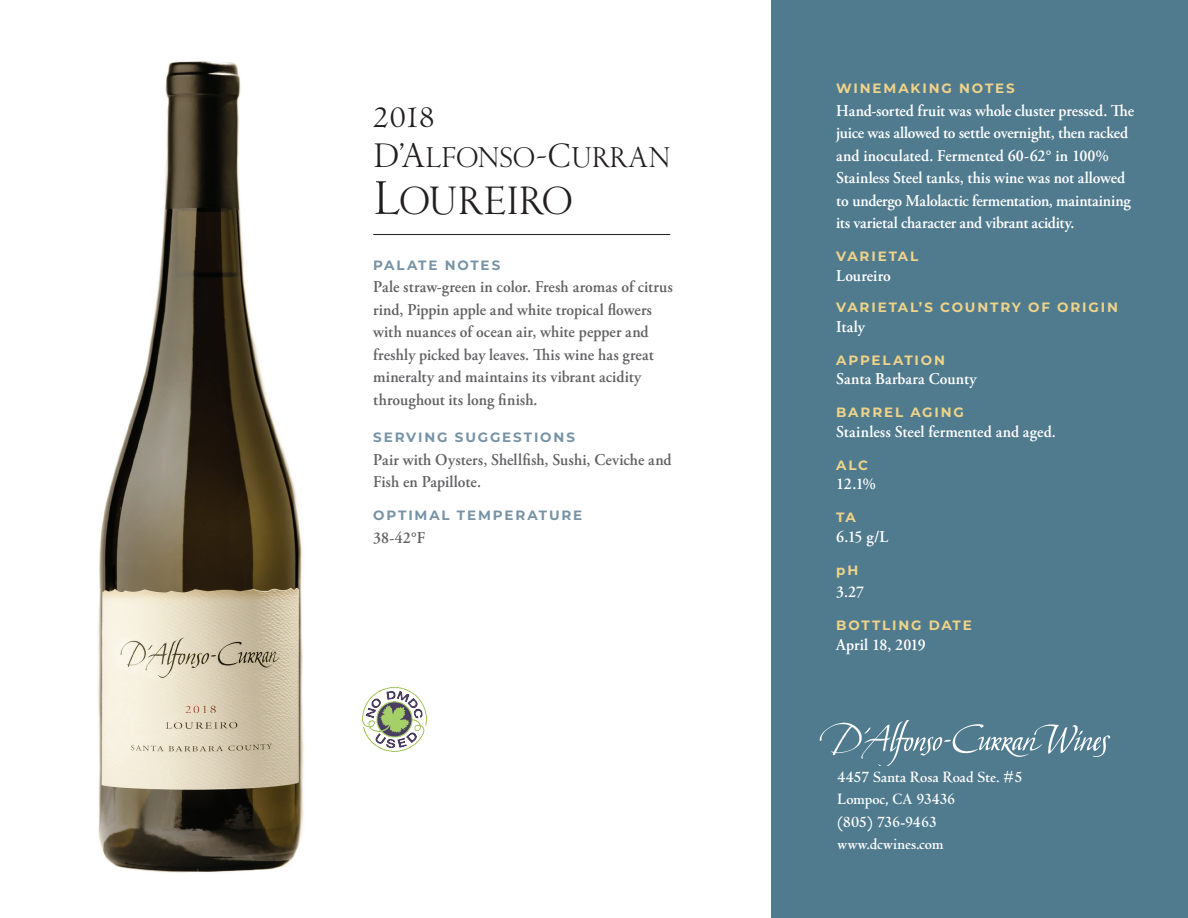
<style>
.page{position:relative;width:1188px;height:918px;background:#fff}
.page>*{position:absolute;margin:0;border:0;box-sizing:border-box;transform-origin:0 0}
.t1{font:45.3px "Fairbank MT Std SC840";letter-spacing:-.005em;color:#231f20}
.t2{font:32.7px "Fairbank MT Std SC840";letter-spacing:-.015em;color:#231f20}
.t3{font:31.5px "Centaur MT SC840";color:#231f20}
.t4{font:600 16.5px/22.5px "Adobe Garamond Pro";letter-spacing:-.005em;color:#fff;scale:.95 1}
.t5{font:600 16.5px/22.5px "Adobe Garamond Pro";letter-spacing:.005em;color:#636366;scale:.95 1}
.t6{font:700 16.5px/22.5px "Centaur";color:#fff;scale:.95 1}
.t7{font:700 13.5px "Montserrat";letter-spacing:.135em;color:#efd389}
.t8{font:700 13.5px "Montserrat";letter-spacing:.14em;color:#7793a5}
.s1{font-size:39px}
.s2{font-size:54px}
</style>
<div class="page">
<div style="left:771px;top:0;width:417px;height:918px;background:#507b8f"></div>
<img style="left:819px;top:720px;width:292px;height:45px">
<img style="left:98px;top:61px;width:265px;height:812px">
<hr style="left:373px;top:234px;width:297px;height:1px;background:#231f20">
<img style="left:363px;top:687px;width:64px;height:64px">
<h3 class="t3" style="left:373px;top:100px;width:63px">2018</h3>
<h2 class="t2" style="left:373px;top:137px;width:299px"><span class="s1">D’A</span>LFONSO<span class="s1">-C</span>URRAN</h2>
<h1 class="t1" style="left:373px;top:171px;width:201px"><span class="s2">L</span>OUREIRO</h1>
<p class="t8" style="left:373px;top:255px;width:129px">PALATE NOTES</p>
<p class="t5" style="left:373px;top:276px;width:317px">Pale straw-green in color. Fresh aromas of citrus rind, Pippin apple and white tropical flowers with nuances of ocean air, white pepper and freshly picked bay leaves. This wine has great mineralty and maintains its vibrant acidity throughout its long finish.</p>
<p class="t8" style="left:373px;top:428px;width:203px">SERVIN G SUGGESTION S</p>
<p class="t5" style="left:373px;top:448px;width:316px">Pair with Oysters, Shellfish, Sushi, Ceviche and<br>Fish en Papillote.</p>
<p class="t8" style="left:373px;top:506px;width:211px">OPTIMAL TEMPERATURE</p>
<p class="t5" style="left:373px;top:526px;width:56px">38-42°F</p>
<p class="t7" style="left:836px;top:79px;width:180px">WIN EMAKIN G NOTES</p>
<p class="t4" style="left:836px;top:100px;width:315px">Hand-sorted fruit was whole cluster pressed. The juice was allowed to settle overnight, then racked and inoculated. Fermented 60-62° in 100% Stainless Steel tanks, this wine was not allowed to undergo Malolactic fermentation, maintaining its varietal character and vibrant acidity.</p>
<p class="t7" style="left:836px;top:247px;width:84px">VARIETAL</p>
<p class="t4" style="left:836px;top:265px;width:59px">Loureiro</p>
<p class="t7" style="left:836px;top:298px;width:12px">VARIETAL</p>
<p class="t7" style="left:919px;top:298px;width:149px">’S COU NTRY OF ORIGI</p>
<p class="t7" style="left:1107px;top:298px;width:12px">N</p>
<p class="t4" style="left:836px;top:316px;width:32px">Italy</p>
<p class="t7" style="left:836px;top:350px;width:13px">APP</p>
<p class="t7" style="left:872px;top:350px;width:73px">ELATION</p>
<p class="t4" style="left:836px;top:368px;width:149px">Santa Barbara County</p>
<p class="t7" style="left:836px;top:403px;width:129px">BARREL AGIN G</p>
<p class="t4" style="left:836px;top:421px;width:233px">Stainless Steel fermented and aged.</p>
<p class="t7" style="left:836px;top:455px;width:33px">AL C</p>
<p class="t4" style="left:836px;top:473px;width:44px">12.1%</p>
<p class="t7" style="left:836px;top:508px;width:11px">TA</p>
<p class="t4" style="left:836px;top:526px;width:56px">6.15 g/L</p>
<p class="t7" style="left:836px;top:560px;width:24px">PH</p>
<p class="t4" style="left:836px;top:581px;width:31px">3.27</p>
<p class="t7" style="left:836px;top:616px;width:137px">BOTTLIN G DATE</p>
<p class="t4" style="left:836px;top:634px;width:96px">April 18, 2019</p>
<p class="t6" style="left:838px;top:766px;width:196px">4457 Santa Rosa Road Ste. #5<br>Lompoc, CA 93436<br>(805) 736-9463 www.dcwines.com</p>
</div>
